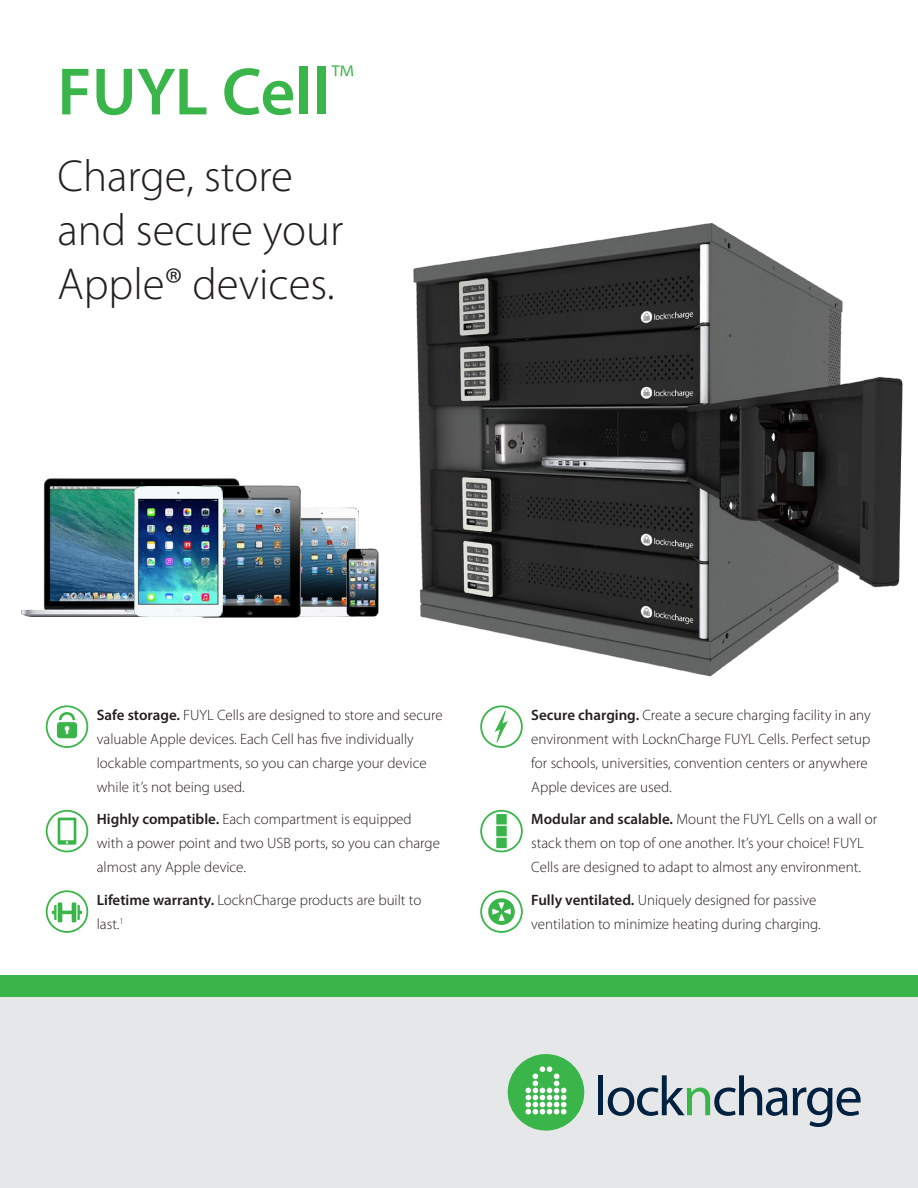
<style>
.page{position:relative;width:918px;height:1188px;background:#fff}
.page>*{position:absolute;margin:0;border:0;box-sizing:border-box;transform-origin:0 0}
.t1{font:600 67.5px "Myriad Pro";color:#3ab54a}
.t2{font:300 45px/54px "Myriad Pro";color:#231f20}
.t3{font:300 15px/24px "Myriad Pro";color:#231f20}
.s1{font-weight:600}
</style>
<div class="page">
<div style="left:0;top:997px;width:918px;height:191px;background:#e6e7e9"></div>
<div style="left:598px;top:1075px;width:5px;height:40px;background:#002140"></div>
<svg style="left:608px;top:1075px;width:253px;height:52px"></svg>
<div style="left:508px;top:1054px;width:76px;height:77px;background:#3ab54a;border-radius:50%"></div>
<svg style="left:526px;top:1066px;width:40px;height:48px"></svg>
<div style="left:0;top:975px;width:918px;height:22px;background:#3ab54a"></div>
<img style="left:413px;top:223px;width:490px;height:454px">
<svg style="left:480px;top:705px;width:43px;height:43px"></svg>
<svg style="left:46px;top:705px;width:42px;height:43px"></svg>
<svg style="left:46px;top:810px;width:42px;height:42px"></svg>
<svg style="left:480px;top:890px;width:43px;height:43px"></svg>
<svg style="left:480px;top:810px;width:43px;height:42px"></svg>
<div style="left:496px;top:838px;width:11px;height:10px;background:#3ab54a"></div>
<div style="left:496px;top:826px;width:11px;height:10px;background:#3ab54a"></div>
<div style="left:496px;top:814px;width:11px;height:11px;background:#3ab54a"></div>
<svg style="left:46px;top:890px;width:42px;height:43px"></svg>
<img style="left:22px;top:479px;width:240px;height:138px">
<img style="left:301px;top:508px;width:58px;height:109px">
<img style="left:223px;top:486px;width:78px;height:131px">
<img style="left:135px;top:486px;width:88px;height:131px">
<img style="left:346px;top:549px;width:33px;height:68px">
<p class="t1" style="left:57px;top:49px;width:298px">FUYL Cell<sup>™</sup></p>
<p class="t2" style="left:57px;top:148px;width:287px">Charge, store and secure your<br>Apple® devices.</p>
<p class="t3" style="left:97px;top:703px;width:347px"><span class="s1">Safe storage.</span> FUYL Cells are designed to store and secure valuable Apple devices. Each Cell has five individually lockable compartments, so you can charge your device while it’s not being used.</p>
<p class="t3" style="left:97px;top:807px;width:345px"><span class="s1">Highly compatible.</span> Each compartment is equipped with a power point and two USB ports, so you can charge almost any Apple device.</p>
<p class="t3" style="left:97px;top:888px;width:326px"><span class="s1">Lifetime warranty.</span> LocknCharge products are built to last.<sup>1</sup></p>
<p class="t3" style="left:531px;top:703px;width:341px"><span class="s1">Secure charging.</span> Create a secure charging facility in any environment with LocknCharge FUYL Cells. Perfect setup for schools, universities, convention centers or anywhere Apple devices are used.</p>
<p class="t3" style="left:531px;top:807px;width:347px"><span class="s1">Modular and scalable.</span> Mount the FUYL Cells on a wall or stack them on top of one another. It’s your choice! FUYL<br>Cells are designed to adapt to almost any environment.</p>
<p class="t3" style="left:531px;top:888px;width:291px"><span class="s1">Fully ventilated.</span> Uniquely designed for passive ventilation to minimize heating during charging.</p>
</div>
